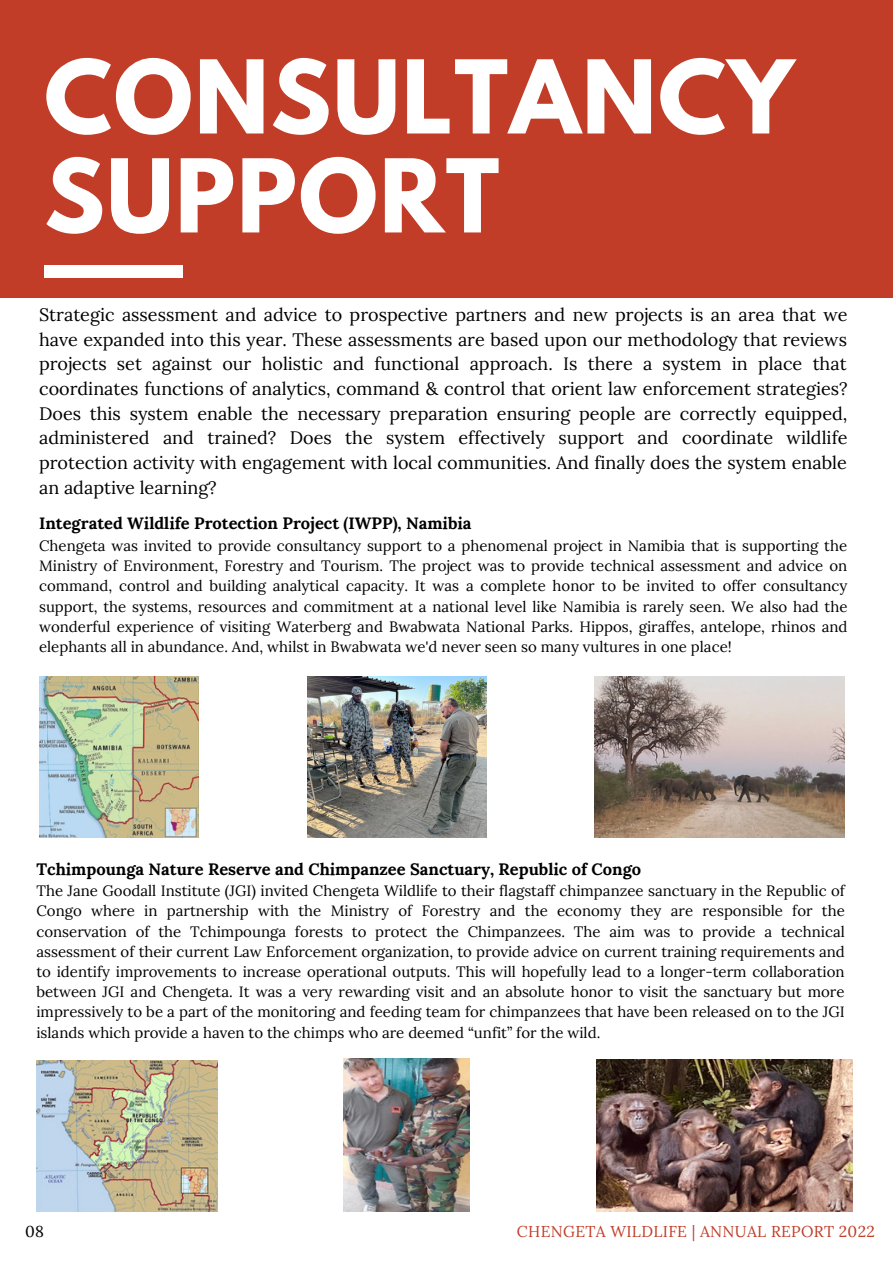
<style>
.page{position:relative;width:893px;height:1264px;background:#fff}
.page>*{position:absolute;margin:0;border:0;box-sizing:border-box;transform-origin:0 0}
.t1{font:700 90.15px/100.1px "League Spartan";letter-spacing:.02em;color:#fff}
.t2{font:700 89.85px/98.9px "League Spartan";letter-spacing:.02em;color:#fff}
.t3{font:18px/24.8px "Lora";color:#000;text-align:justify}
.t4{font:700 16.5px "Lora";color:#000}
.t5{font:15.75px "Lora";letter-spacing:.02em;color:#c13d28}
.t6{font:15.75px "Lora";color:#000}
.t7{font:15px/20.2px "Lora";color:#000;text-align:justify}
</style>
<div class="page">
<div style="left:0;top:0;width:892px;height:297px;background:#c13d28"></div>
<div style="left:44px;top:265px;width:138px;height:13px;background:#fff"></div>
<img style="left:596px;top:1059px;width:256px;height:152px">
<img style="left:343px;top:1058px;width:126px;height:153px">
<img style="left:36px;top:1060px;width:181px;height:151px">
<img style="left:594px;top:676px;width:250px;height:161px">
<img style="left:39px;top:676px;width:160px;height:161px">
<img style="left:307px;top:676px;width:179px;height:161px">
<h2 class="t2" style="left:44px;top:59px;width:751px">CONSULTANCY<br>SUPPORT</h2>
<h1 class="t1" style="left:79px;top:79px;width:512px">PROJECTS<br>SUMMARY</h1>
<p class="t3" style="left:39px;top:302px;width:810px">Strategic assessment and advice to prospective partners and new projects is an area that we have expanded into this year. These assessments are based upon our methodology that reviews projects set against our holistic and functional approach. Is there a system in place that coordinates functions of analytics, command &amp; control that orient law enforcement strategies?<br>Does this system enable the necessary preparation ensuring people are correctly equipped, administered and trained? Does the system effectively support and coordinate wildlife protection activity with engagement with local communities. And finally does the system enable an adaptive learning?</p>
<p class="t4" style="left:39px;top:513px;width:434px">Integrated Wildlife Protection Project (IWPP), Namibia</p>
<p class="t7" style="left:39px;top:535px;width:809px">Chengeta was invited to provide consultancy support to a phenomenal project in Namibia that is supporting the Ministry of Environment, Forestry and Tourism. The project was to provide technical assessment and advice on command, control and building analytical capacity. It was a complete honor to be invited to offer consultancy support, the systems, resources and commitment at a national level like Namibia is rarely seen. We also had the wonderful experience of visiting Waterberg and Bwabwata National Parks. Hippos, giraffes, antelope, rhinos and elephants all in abundance. And, whilst in Bwabwata we'd never seen so many vultures in one place!</p>
<p class="t4" style="left:36px;top:858px;width:606px">Tchimpounga Nature Reserve and Chimpanzee Sanctuary, Republic of Congo</p>
<p class="t7" style="left:36px;top:880px;width:810px">The Jane Goodall Institute (JGI) invited Chengeta Wildlife to their flagstaff chimpanzee sanctuary in the Republic of Congo where in partnership with the Ministry of Forestry and the economy they are responsible for the conservation of the Tchimpounga forests to protect the Chimpanzees. The aim was to provide a technical assessment of their current Law Enforcement organization, to provide advice on current training requirements and to identify improvements to increase operational outputs. This will hopefully lead to a longer-term collaboration between JGI and Chengeta. It was a very rewarding visit and an absolute honor to visit the sanctuary but more impressively to be a part of the monitoring and feeding team for chimpanzees that have been released on to the JGI islands which provide a haven to the chimps who are deemed “unfit” for the wild.</p>
<p class="t6" style="left:25px;top:1220px;width:20px">08</p>
<p class="t5" style="left:517px;top:1220px;width:359px">CHENGETA WILDLIFE | ANNUAL REPORT 2022</p>
</div>
